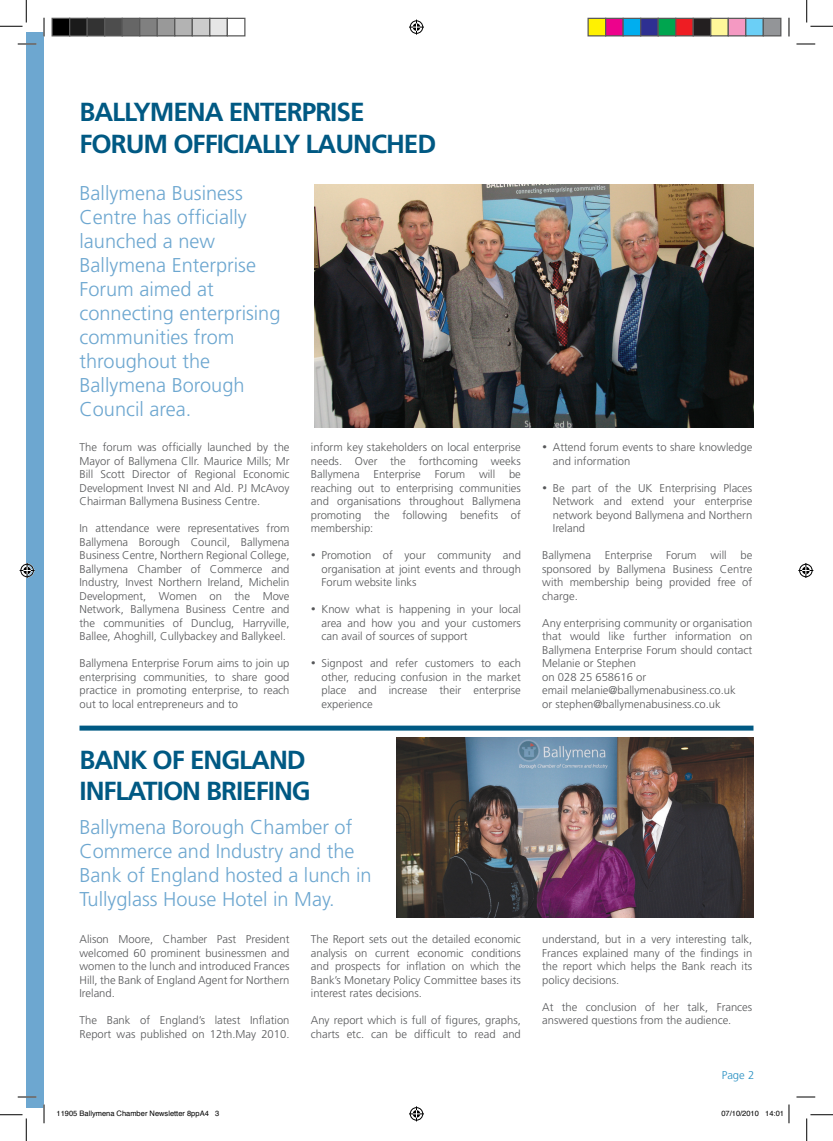
<style>
.page{position:relative;width:833px;height:1141px;background:#fff}
.page>*{position:absolute;margin:0;border:0;box-sizing:border-box;transform-origin:0 0}
.t1{font:700 26.12px/31.2px "Frutiger";letter-spacing:-.04em;color:#005983}
.t2{font:300 20px/24px "Frutiger";color:#6da7d0}
.t3{font:300 11.25px/13.5px "Frutiger";color:#57585a;text-align:justify}
.t4{font:300 11.25px "Frutiger";color:#278fc2}
.t5{font:7.5px "Helvetica";color:#000}
</style>
<div class="page">
<div style="left:26px;top:32px;width:18px;height:1075px;background:#6da7d0"></div>
<img style="left:314px;top:185px;width:439px;height:243px">
<div style="left:79px;top:725px;width:674px;height:5px;background:#005983"></div>
<img style="left:396px;top:737px;width:357px;height:180px">
<svg style="left:18px;top:43px;width:18px;height:2px"></svg>
<svg style="left:796px;top:43px;width:18px;height:2px"></svg>
<svg style="left:18px;top:1096px;width:18px;height:1px"></svg>
<svg style="left:796px;top:1096px;width:18px;height:1px"></svg>
<svg style="left:43px;top:18px;width:2px;height:18px"></svg>
<svg style="left:43px;top:1104px;width:2px;height:19px"></svg>
<svg style="left:788px;top:18px;width:1px;height:18px"></svg>
<svg style="left:0;top:0;width:27px;height:27px"></svg>
<svg style="left:0;top:1114px;width:27px;height:26px"></svg>
<svg style="left:806px;top:0;width:26px;height:27px"></svg>
<svg style="left:806px;top:1114px;width:26px;height:26px"></svg>
<svg style="left:409px;top:20px;width:15px;height:15px"></svg>
<svg style="left:409px;top:1106px;width:15px;height:15px"></svg>
<svg style="left:20px;top:563px;width:15px;height:15px"></svg>
<svg style="left:798px;top:563px;width:14px;height:15px"></svg>
<div style="left:52px;top:18px;width:18px;height:18px;background:#000"></div>
<div style="left:51px;top:18px;width:19px;height:18px;border:1px solid #595959"></div>
<div style="left:70px;top:18px;width:17px;height:18px;background:#1a1a1a"></div>
<div style="left:69px;top:18px;width:19px;height:18px;border:1px solid #595959"></div>
<div style="left:87px;top:18px;width:18px;height:18px;background:#333"></div>
<div style="left:86px;top:18px;width:19px;height:18px;border:1px solid #595959"></div>
<div style="left:105px;top:18px;width:17px;height:18px;background:#4d4d4d"></div>
<div style="left:104px;top:18px;width:19px;height:18px;border:1px solid #595959"></div>
<div style="left:122px;top:18px;width:18px;height:18px;background:#666"></div>
<div style="left:121px;top:18px;width:19px;height:18px;border:1px solid #595959"></div>
<div style="left:140px;top:18px;width:17px;height:18px;background:#808080"></div>
<div style="left:139px;top:18px;width:19px;height:18px;border:1px solid #595959"></div>
<div style="left:157px;top:18px;width:18px;height:18px;background:#999"></div>
<div style="left:156px;top:18px;width:19px;height:18px;border:1px solid #595959"></div>
<div style="left:175px;top:18px;width:17px;height:18px;background:#b3b3b3"></div>
<div style="left:174px;top:18px;width:19px;height:18px;border:1px solid #595959"></div>
<div style="left:192px;top:18px;width:18px;height:18px;background:#ccc"></div>
<div style="left:191px;top:18px;width:19px;height:18px;border:1px solid #595959"></div>
<div style="left:210px;top:18px;width:17px;height:18px;background:#e6e6e6"></div>
<div style="left:209px;top:18px;width:19px;height:18px;border:1px solid #595959"></div>
<div style="left:226px;top:18px;width:19px;height:18px;border:1px solid #595959"></div>
<div style="left:587px;top:18px;width:18px;height:18px;background:#fff101"></div>
<div style="left:587px;top:18px;width:19px;height:18px;border:1px solid #595959"></div>
<div style="left:605px;top:18px;width:17px;height:18px;background:#ed028c"></div>
<div style="left:604px;top:18px;width:19px;height:18px;border:1px solid #595959"></div>
<div style="left:622px;top:18px;width:18px;height:18px;background:#00aeef"></div>
<div style="left:622px;top:18px;width:19px;height:18px;border:1px solid #595959"></div>
<div style="left:640px;top:18px;width:17px;height:18px;background:#2e3092"></div>
<div style="left:639px;top:18px;width:19px;height:18px;border:1px solid #595959"></div>
<div style="left:657px;top:18px;width:18px;height:18px;background:#00a54f"></div>
<div style="left:657px;top:18px;width:19px;height:18px;border:1px solid #595959"></div>
<div style="left:675px;top:18px;width:17px;height:18px;background:#ee1d23"></div>
<div style="left:674px;top:18px;width:19px;height:18px;border:1px solid #595959"></div>
<div style="left:692px;top:18px;width:18px;height:18px;background:#231f20"></div>
<div style="left:692px;top:18px;width:19px;height:18px;border:1px solid #595959"></div>
<div style="left:710px;top:18px;width:17px;height:18px;background:#fff79a"></div>
<div style="left:709px;top:18px;width:19px;height:18px;border:1px solid #595959"></div>
<div style="left:727px;top:18px;width:18px;height:18px;background:#f499c2"></div>
<div style="left:727px;top:18px;width:19px;height:18px;border:1px solid #595959"></div>
<div style="left:745px;top:18px;width:17px;height:18px;background:#6bcff6"></div>
<div style="left:744px;top:18px;width:19px;height:18px;border:1px solid #595959"></div>
<div style="left:762px;top:18px;width:18px;height:18px;background:#939598"></div>
<div style="left:762px;top:18px;width:19px;height:18px;border:1px solid #595959"></div>
<svg style="left:788px;top:1104px;width:1px;height:19px"></svg>
<h1 class="t1" style="left:79px;top:97px;width:286px">BALLYMENA ENTERPRISE<br>FORUM OFFICIALL</h1>
<h1 class="t1" style="left:283px;top:128px;width:154px">Y LAUNCHED</h1>
<h2 class="t2" style="left:79px;top:181px;width:202px">Ballymena Business<br>Centre has officially launched a new<br>Ballymena Enterprise<br>Forum aimed at connecting enterprising communities from throughout the<br>Ballymena Borough<br>Council area.</h2>
<p class="t3" style="left:79px;top:441px;width:211px">The forum was officially launched by the Mayor of Ballymena Cllr. Maurice Mills; Mr Bill Scott Director of Regional Economic Development Invest NI and Ald. PJ McAvoy Chairman Ballymena Business Centre.</p>
<p class="t3" style="left:79px;top:522px;width:211px">In attendance were representatives from Ballymena Borough Council, Ballymena Business Centre, Northern Regional College, Ballymena Chamber of Commerce and Industry, Invest Northern Ireland, Michelin Development, Women on the Move Network, Ballymena Business Centre and the communities of Dunclug, Harryville, Ballee, Ahoghill, Cullybackey and Ballykeel.</p>
<p class="t3" style="left:79px;top:657px;width:211px">Ballymena Enterprise Forum aims to join up enterprising communities, to share good practice in promoting enterprise, to reach out to local entrepreneurs and to</p>
<p class="t3" style="left:310px;top:441px;width:211px">inform key stakeholders on local enterprise needs. Over the forthcoming weeks Ballymena Enterprise Forum will be reaching out to enterprising communities and organisations throughout Ballymena promoting the following benefits of membership:</p>
<p class="t3" style="left:321px;top:549px;width:201px;text-indent:-11px">• Promotion of your community and organisation at joint events and through Forum website links</p>
<p class="t3" style="left:321px;top:603px;width:201px;text-indent:-11px">• Know what is happening in your local area and how you and your customers can avail of sources of support</p>
<p class="t3" style="left:321px;top:657px;width:201px;text-indent:-11px">• Signpost and refer customers to each other, reducing confusion in the market place and increase their enterprise experience</p>
<h1 class="t1" style="left:79px;top:744px;width:128px">BANK OF ENGLAN</h1>
<h1 class="t1" style="left:287px;top:744px;width:20px">D</h1>
<h1 class="t1" style="left:79px;top:775px;width:51px">INFLATION</h1>
<h1 class="t1" style="left:206px;top:775px;width:76px">BRIEFING</h1>
<h2 class="t2" style="left:79px;top:815px;width:293px">Ballymena Borough Chamber of<br>Commerce and Industry and the<br>Bank of England hosted a lunch in<br>Tullyglass House Hotel in May.</h2>
<p class="t3" style="left:79px;top:932px;width:211px">Alison Moore, Chamber Past President welcomed 60 prominent businessmen and women to the lunch and introduced Frances Hill, the Bank of England Agent for Northern Ireland.</p>
<p class="t3" style="left:79px;top:1013px;width:211px">The Bank of England’s latest Inflation<br>Report was published on 12th.May 2010.</p>
<p class="t3" style="left:310px;top:932px;width:211px">The Report sets out the detailed economic analysis on current economic conditions and prospects for inflation on which the Bank’s Monetary Policy Committee bases its interest rates decisions.</p>
<p class="t3" style="left:310px;top:1013px;width:211px">Any report which is full of figures, graphs, charts etc. can be difficult to read and</p>
<p class="t3" style="left:552px;top:441px;width:201px;text-indent:-11px">• Attend forum events to share knowledge and information</p>
<p class="t3" style="left:552px;top:481px;width:201px;text-indent:-11px">• Be part of the UK Enterprising Places Network and extend your enterprise network beyond Ballymena and Northern Ireland</p>
<p class="t3" style="left:542px;top:549px;width:211px">Ballymena Enterprise Forum will be sponsored by Ballymena Business Centre with membership being provided free of charge.</p>
<p class="t3" style="left:542px;top:616px;width:211px;text-align:left">Any enterprising community or organisation that would like further information on Ballymena Enterprise Forum should contact Melanie or Stephen<br>on 028 25 658616 or<br>email melanie@ballymenabusiness.co.uk<br>or stephen@ballymenabusiness.co.uk</p>
<p class="t3" style="left:542px;top:932px;width:211px">understand, but in a very interesting talk, Frances explained many of the findings in the report which helps the Bank reach its policy decisions.</p>
<p class="t3" style="left:542px;top:1000px;width:211px">At the conclusion of her talk, Frances answered questions from the audience.</p>
<p class="t4" style="left:721px;top:1068px;width:34px">Page 2</p>
<p class="t5" style="left:56px;top:1107px;width:164px">11905 Ballymena Chamber Newsletter 8ppA4 3</p>
<p class="t5" style="left:721px;top:1107px;width:64px">07/10/2010 14:01</p>
</div>
